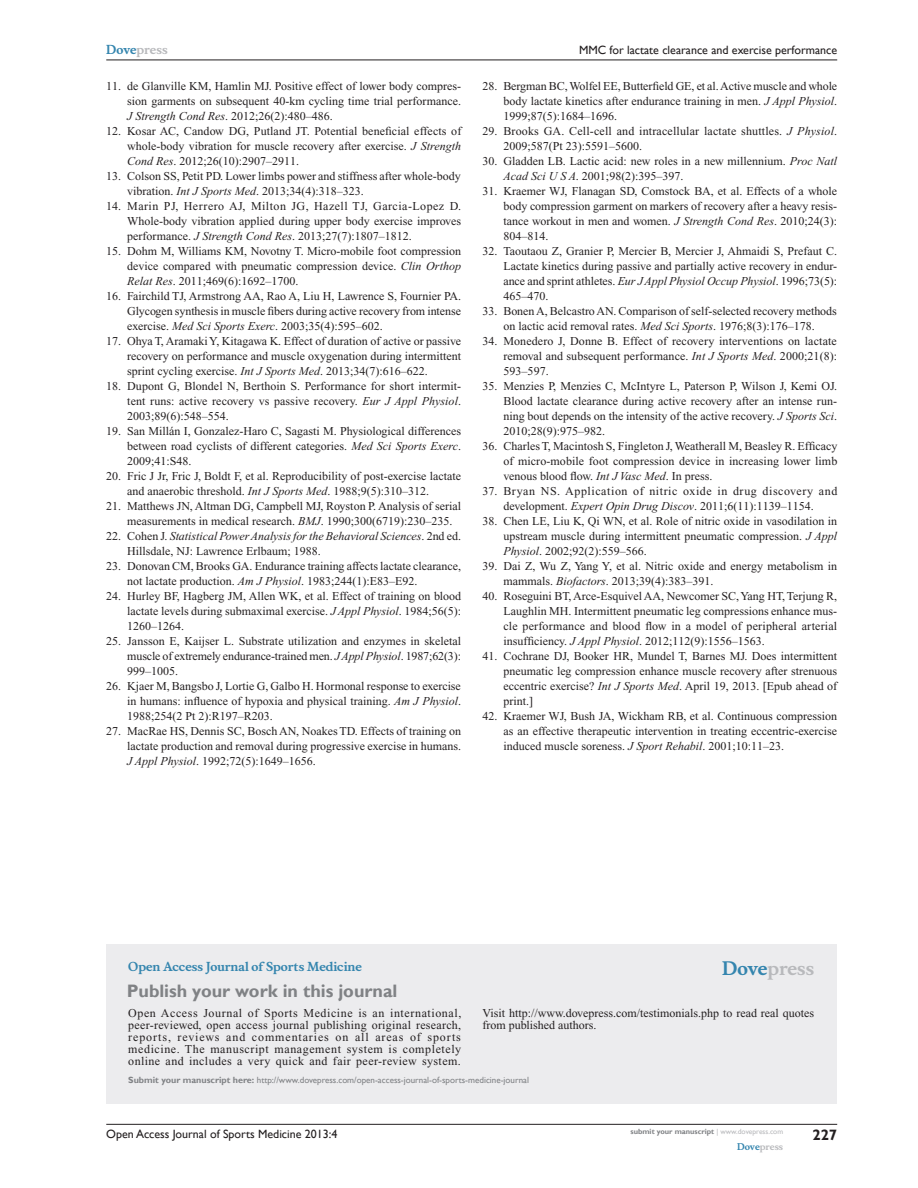
<style>
.page{position:relative;width:918px;height:1188px;background:#fff}
.page>*{position:absolute;margin:0;border:0;box-sizing:border-box;transform-origin:0 0}
.PromBx-H1{font:700 18px "Gill Sans";color:#808285}
.PromBx-Brand{font:700 18px "Musee";color:#b8b9bc}
.t1{font:700 15px "Gill Sans";color:#231f20}
.RefNL2{font:12px/15px "Times New Roman";color:#231f20;text-align:justify}
.PromBx-Tx{font:12px/12px "Times New Roman";color:#231f20;text-align:justify}
.RefNL2-2{font:12px/15px "Times New Roman";letter-spacing:.045em;color:#231f20;text-align:center}
.t2{font:12px "Gill Sans";color:#231f20}
.PromBx-JrnlName{font:700 12px "Musee";color:#3485ae}
.t3{font:700 12px "Musee";color:#b8b9bc}
.PromBx-SubmitMssWebA{font:9px "Gill Sans";color:#808285}
.t4{font:700 9px "Musee";color:#b8b9bc}
.t5{font:700 7.5px "Gill Sans";color:#808285}
.s1{color:#3485ae}
.s2{font-style:italic}
.s3{font-weight:700}
.s4{font-weight:400;color:#b8b9bc}
</style>
<div class="page">
<div style="left:106px;top:944px;width:731px;height:159px;background:#ececee"></div>
<hr style="left:106px;top:1124px;width:731px;height:1px;background:#231f20">
<hr style="left:106px;top:60px;width:731px;height:1px;background:#231f20">
<p class="t3" style="left:106px;top:43px;width:63px"><span class="s1">Dove</span>press</p>
<p class="RefNL2" style="left:127px;top:79px;width:335px;text-indent:-21px">11. de Glanville KM, Hamlin MJ. Positive effect of lower body compres&shy;sion garments on subsequent 40-km cycling time trial performance.<br><span class="s2">J Strength Cond Res</span>. 2012;26(2):480–486.</p>
<p class="RefNL2" style="left:127px;top:124px;width:336px;text-indent:-21px">12. Kosar AC, Candow DG, Putland JT. Potential beneficial effects of whole-body vibration for muscle recovery after exercise. <span class="s2">J Strength Cond Res</span>. 2012;26(10):2907–2911.</p>
<p class="RefNL2" style="left:127px;top:169px;width:335px;text-indent:-21px">13. Colson SS, Petit PD. Lower limbs power and stiffness after whole-body vibration. <span class="s2">Int J Sports Med</span>. 2013;34(4):318–323.</p>
<p class="RefNL2" style="left:127px;top:199px;width:335px;text-indent:-21px">14. Marin PJ, Herrero AJ, Milton JG, Hazell TJ, Garcia-Lopez D.<br>Whole-body vibration applied during upper body exercise improves performance. <span class="s2">J Strength Cond Res</span>. 2013;27(7):1807–1812.</p>
<p class="RefNL2" style="left:127px;top:244px;width:335px;text-indent:-21px">15. Dohm M, Williams KM, Novotny T. Micro-mobile foot compression device compared with pneumatic compression device. <span class="s2">Clin Orthop Relat Res</span>. 2011;469(6):1692–1700.</p>
<p class="RefNL2" style="left:127px;top:289px;width:335px;text-indent:-21px">16. Fairchild TJ, Armstrong AA, Rao A, Liu H, Lawrence S, Fournier PA.<br>Glycogen synthesis in muscle fibers during active recovery from intense exercise. <span class="s2">Med Sci Sports Exerc</span>. 2003;35(4):595–602.</p>
<p class="RefNL2" style="left:127px;top:334px;width:335px;text-indent:-21px">17. Ohya T, Aramaki Y, Kitagawa K. Effect of duration of active or passive recovery on performance and muscle oxygenation during intermittent sprint cycling exercise. <span class="s2">Int J Sports Med</span>. 2013;34(7):616–622.</p>
<p class="RefNL2" style="left:127px;top:379px;width:335px;text-indent:-21px">18. Dupont G, Blondel N, Berthoin S. Performance for short intermit&shy;tent runs: active recovery vs passive recovery. <span class="s2">Eur J Appl Physiol</span>.<br>2003;89(6):548–554.</p>
<p class="RefNL2" style="left:127px;top:424px;width:335px;text-indent:-21px">19. San Millán I, Gonzalez-Haro C, Sagasti M. Physiological differences between road cyclists of different categories. <span class="s2">Med Sci Sports Exerc</span>.<br>2009;41:S48.</p>
<p class="RefNL2" style="left:127px;top:469px;width:335px;text-indent:-21px">20. Fric J Jr, Fric J, Boldt F, et al. Reproducibility of post-exercise lactate and anaerobic threshold. <span class="s2">Int J Sports Med</span>. 1988;9(5):310–312.</p>
<p class="RefNL2" style="left:127px;top:499px;width:335px;text-indent:-21px">21. Matthews JN, Altman DG, Campbell MJ, Royston P. Analysis of serial measurements in medical research. <span class="s2">BMJ</span>. 1990;300(6719):230–235.</p>
<p class="RefNL2" style="left:127px;top:529px;width:335px;text-indent:-21px">22. Cohen J. <span class="s2">Statistical Power Analysis for the Behavioral Sciences</span>. 2nd ed.<br>Hillsdale, NJ: Lawrence Erlbaum; 1988.</p>
<p class="RefNL2" style="left:127px;top:559px;width:335px;text-indent:-21px">23. Donovan CM, Brooks GA. Endurance training affects lactate clearance, not lactate production. <span class="s2">Am J Physiol</span>. 1983;244(1):E83–E92.</p>
<p class="RefNL2" style="left:127px;top:589px;width:335px;text-indent:-21px">24. Hurley BF, Hagberg JM, Allen WK, et al. Effect of training on blood lactate levels during submaximal exercise. <span class="s2">J Appl Physiol</span>. 1984;56(5):<br>1260–1264.</p>
<p class="RefNL2" style="left:127px;top:634px;width:336px;text-indent:-21px">25. Jansson E, Kaijser L. Substrate utilization and enzymes in skeletal muscle of extremely endurance-trained men. <span class="s2">J Appl Physiol</span>. 1987;62(3):<br>999–1005.</p>
<p class="RefNL2" style="left:127px;top:679px;width:335px;text-indent:-21px">26. Kjaer M, Bangsbo J, Lortie G, Galbo H. Hormonal response to exercise in humans: influence of hypoxia and physical training. <span class="s2">Am J Physiol</span>.<br>1988;254(2 Pt 2):R197–R203.</p>
<p class="RefNL2" style="left:127px;top:724px;width:335px;text-indent:-21px">27. MacRae HS, Dennis SC, Bosch AN, Noakes TD. Effects of training on lactate production and removal during progressive exercise in humans.<br><span class="s2">J Appl Physiol</span>. 1992;72(5):1649–1656.</p>
<p class="t2" style="left:579px;top:43px;width:260px">MMC for lactate clearance and exercise performance</p>
<p class="RefNL2" style="left:503px;top:79px;width:335px;text-indent:-21px">28. Bergman BC, Wolfel EE, Butterfield GE, et al. Active muscle and whole body lactate kinetics after endurance training in men. <span class="s2">J Appl Physiol</span>.<br>1999;87(5):1684–1696.</p>
<p class="RefNL2" style="left:503px;top:124px;width:335px;text-indent:-21px">29. Brooks GA. Cell-cell and intracellular lactate shuttles. <span class="s2">J Physiol</span>.<br>2009;587(Pt 23):5591–5600.</p>
<p class="RefNL2" style="left:503px;top:154px;width:335px;text-indent:-21px">30. Gladden LB. Lactic acid: new roles in a new millennium. <span class="s2">Proc Natl<br>Acad Sci U S A</span>. 2001;98(2):395–397.</p>
<p class="RefNL2" style="left:503px;top:184px;width:335px;text-indent:-21px">31. Kraemer WJ, Flanagan SD, Comstock BA, et al. Effects of a whole body compression garment on markers of recovery after a heavy resis&shy;tance workout in men and women. <span class="s2">J Strength Cond Res</span>. 2010;24(3):<br>804–814.</p>
<p class="RefNL2" style="left:503px;top:244px;width:335px;text-indent:-21px">32. Taoutaou Z, Granier P, Mercier B, Mercier J, Ahmaidi S, Prefaut C.<br>Lactate kinetics during passive and partially active recovery in endur&shy;ance and sprint athletes. <span class="s2">Eur J Appl Physiol Occup Physiol</span>. 1996;73(5):<br>465–470.</p>
<p class="RefNL2" style="left:482px;top:304px;width:356px;text-align:center">33. Bonen A, Belcastro AN. Comparison of self-selected recovery methods on lactic acid removal rates. <span class="s2">Med Sci Sports</span>. 1976;8(3):176–178.</p>
<p class="RefNL2" style="left:503px;top:334px;width:335px;text-indent:-21px">34. Monedero J, Donne B. Effect of recovery interventions on lactate removal and subsequent performance. <span class="s2">Int J Sports Med</span>. 2000;21(8):<br>593–597.</p>
<p class="RefNL2" style="left:503px;top:379px;width:335px;text-indent:-21px">35. Menzies P, Menzies C, McIntyre L, Paterson P, Wilson J, Kemi OJ.<br>Blood lactate clearance during active recovery after an intense run&shy;ning bout depends on the intensity of the active recovery. <span class="s2">J Sports Sci</span>.<br>2010;28(9):975–982.</p>
<p class="RefNL2" style="left:503px;top:439px;width:336px;text-indent:-21px">36. Charles T, Macintosh S, Fingleton J, Weatherall M, Beasley R. Efficacy of micro-mobile foot compression device in increasing lower limb venous blood flow. <span class="s2">Int J Vasc Med</span>. In press.</p>
<p class="RefNL2-2" style="left:482px;top:484px;width:356px">37. Bryan NS. Application of nitric oxide in drug discovery and development. <span class="s2">Expert Opin Drug Discov</span>. 2011;6(11):1139–1154.</p>
<p class="RefNL2" style="left:503px;top:514px;width:335px;text-indent:-21px">38. Chen LE, Liu K, Qi WN, et al. Role of nitric oxide in vasodilation in upstream muscle during intermittent pneumatic compression. <span class="s2">J Appl Physiol</span>. 2002;92(2):559–566.</p>
<p class="RefNL2" style="left:503px;top:559px;width:335px;text-indent:-21px">39. Dai Z, Wu Z, Yang Y, et al. Nitric oxide and energy metabolism in mammals. <span class="s2">Biofactors</span>. 2013;39(4):383–391.</p>
<p class="RefNL2" style="left:503px;top:589px;width:335px;text-indent:-21px">40. Roseguini BT, Arce-Esquivel AA, Newcomer SC, Yang HT, Terjung R, Laughlin MH. Intermittent pneumatic leg compressions enhance mus&shy;cle performance and blood flow in a model of peripheral arterial insufficiency. <span class="s2">J Appl Physiol</span>. 2012;112(9):1556–1563.</p>
<p class="RefNL2" style="left:503px;top:649px;width:335px;text-indent:-21px">41. Cochrane DJ, Booker HR, Mundel T, Barnes MJ. Does intermittent pneumatic leg compression enhance muscle recovery after strenuous eccentric exercise? <span class="s2">Int J Sports Med</span>. April 19, 2013. [Epub ahead of print.]</p>
<p class="RefNL2" style="left:503px;top:709px;width:335px;text-indent:-21px">42. Kraemer WJ, Bush JA, Wickham RB, et al. Continuous compression as an effective therapeutic intervention in treating eccentric-exercise induced muscle soreness. <span class="s2">J Sport Rehabil</span>. 2001;10:11–23.</p>
<p class="PromBx-JrnlName" style="left:128px;top:959px;width:235px">Open Access Journal of Sports Medicine</p>
<p class="PromBx-H1" style="left:127px;top:980px;width:272px">Publish your work in this journal</p>
<p class="PromBx-Brand" style="left:722px;top:958px;width:94px"><span class="s1">Dove</span>press</p>
<p class="PromBx-Tx" style="left:128px;top:1007px;width:335px">Open Access Journal of Sports Medicine is an international, peer-reviewed, open access journal publishing original research, reports, reviews and commentaries on all areas of sports medicine. The manuscript management system is completely online and includes a very quick and fair peer-review system.</p>
<p class="PromBx-Tx" style="left:482px;top:1007px;width:333px">Visit http://www.dovepress.com/testimonials.php to read real quotes from published authors.</p>
<p class="PromBx-SubmitMssWebA" style="left:128px;top:1075px;width:402px"><span class="s3">Submit your manuscript here:</span> http://www.dovepress.com/open-access-journal-of-sports-medicine-journal</p>
<p class="t2" style="left:106px;top:1127px;width:233px">Open Access Journal of Sports Medicine 2013:4</p>
<p class="t5" style="left:631px;top:1127px;width:154px">submit your manuscript <span class="s4">| www.dovepress.com</span></p>
<p class="t4" style="left:737px;top:1141px;width:48px"><span class="s1">Dove</span>press</p>
<p class="t1" style="left:812px;top:1126px;width:26px">227</p>
</div>
